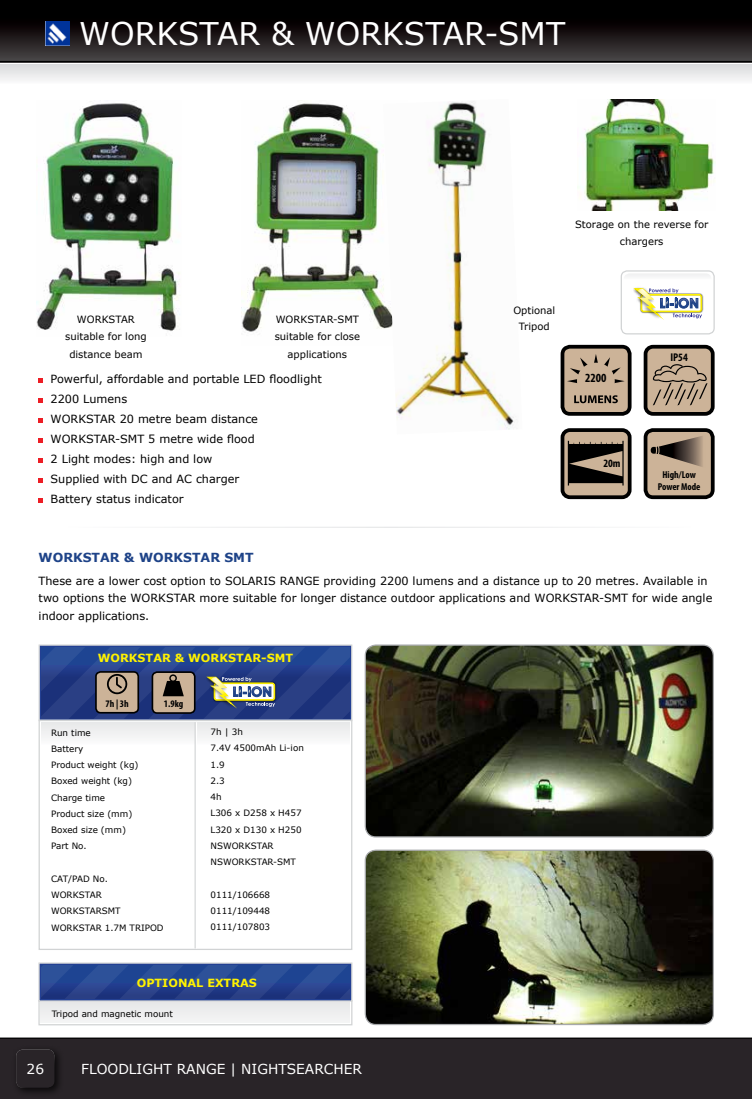
<style>
.page{position:relative;width:752px;height:1099px;background:#fff}
.page>*{position:absolute;margin:0;border:0;box-sizing:border-box;transform-origin:0 0}
.t1{font:31.25px "Verdana";color:#fff}
.t2{font:13.75px "Verdana";color:#fff}
.t3{font:700 12.5px "Verdana";color:#1e4388}
.t4{font:700 condensed 12.5px "Myriad Pro";color:#000}
.t5{font:11.25px/20px "Verdana";color:#000}
.t6{font:700 11.25px "Verdana";color:#fff200}
.t7{font:700 condensed 11.25px "Myriad Pro";color:#000}
.t8{font:10px/17.5px "Verdana";color:#000;text-align:center}
.t9{font:700 condensed 10px/12px "Myriad Pro";color:#000;text-align:center}
.t10{font:8.75px/16.2px "Verdana";color:#000}
</style>
<div class="page">
<div style="left:0;top:0;width:751px;height:62px;background:linear-gradient(to bottom,#000,#413c3d)"></div>
<hr style="left:0;top:61px;width:751px;height:1px;background:#000">
<div style="left:0;top:64px;width:751px;height:34px;background:linear-gradient(to bottom,#dedfe0,#fff)"></div>
<div style="left:0;top:1038px;width:751px;height:60px;background:#292428"></div>
<hr style="left:0;top:1037px;width:751px;height:1px;background:#000">
<img style="left:36px;top:103px;width:144px;height:228px">
<svg style="left:39px;top:378px;width:4px;height:4px"></svg>
<svg style="left:39px;top:398px;width:4px;height:4px"></svg>
<svg style="left:39px;top:418px;width:4px;height:4px"></svg>
<svg style="left:39px;top:438px;width:4px;height:4px"></svg>
<svg style="left:39px;top:458px;width:4px;height:4px"></svg>
<div style="left:39px;top:644px;width:313px;height:77px;background:linear-gradient(to bottom,#264a97,#237);border:1px solid #d1d3d4"></div>
<div style="left:39px;top:719px;width:313px;height:231px;border:1px solid #d1d3d4"></div>
<div style="left:41px;top:722px;width:308px;height:54px;background:linear-gradient(to bottom,#eeefef,#fff)"></div>
<div style="left:133px;top:684px;width:126px;height:301px;background:#fff"></div>
<img style="left:45px;top:21px;width:24px;height:24px">
<div style="left:620px;top:270px;width:94px;height:64px;border:1px solid #d1d3d4;border-radius:6px"></div>
<svg style="left:625px;top:274px;width:85px;height:46px"></svg>
<div style="left:38px;top:999px;width:314px;height:26px;border:1px solid #d1d3d4"></div>
<svg style="left:38px;top:962px;width:314px;height:39px;background:#6d7dad"></svg>
<div style="left:41px;top:1002px;width:308px;height:20px;background:#ededee"></div>
<svg style="left:41px;top:965px;width:308px;height:33px;background:#26458f"></svg>
<div style="left:12px;top:1045px;width:52px;height:52px;background:#000;opacity:.75"></div>
<div style="left:14px;top:1043px;width:42px;height:45px;background:#292428"></div>
<img style="left:241px;top:100px;width:142px;height:232px">
<img style="left:383px;top:101px;width:132px;height:329px">
<img style="left:577px;top:100px;width:137px;height:111px">
<svg style="left:39px;top:478px;width:4px;height:4px"></svg>
<svg style="left:39px;top:498px;width:4px;height:4px"></svg>
<div style="left:562px;top:430px;width:67px;height:67px;background:#ccb398;border-radius:7px"></div>
<div style="left:560px;top:428px;width:71px;height:71px;border:4px solid #000;border-radius:7px"></div>
<svg style="left:567px;top:441px;width:56px;height:44px"></svg>
<div style="left:645px;top:430px;width:67px;height:67px;background:#ccb398;border-radius:8px"></div>
<div style="left:643px;top:428px;width:71px;height:71px;border:4px solid #000;border-radius:8px"></div>
<svg style="left:650px;top:436px;width:53px;height:31px"></svg>
<div style="left:562px;top:347px;width:67px;height:67px;background:#ccb398;border-radius:8px"></div>
<div style="left:560px;top:345px;width:71px;height:71px;border:4px solid #000;border-radius:8px"></div>
<svg style="left:567px;top:354px;width:57px;height:30px"></svg>
<div style="left:576px;top:362px;width:38px;height:37px;background:#ccb398;border-radius:50%"></div>
<svg style="left:574px;top:395px;width:43px;height:8px"></svg>
<div style="left:645px;top:347px;width:67px;height:67px;background:#ccb398;border-radius:7px"></div>
<div style="left:643px;top:345px;width:71px;height:71px;border:4px solid #000;border-radius:7px"></div>
<svg style="left:652px;top:364px;width:55px;height:41px"></svg>
<img style="left:366px;top:851px;width:347px;height:173px">
<div style="left:364px;top:849px;width:349px;height:176px;border:1px solid #a7a9ac;border-radius:11px"></div>
<svg style="left:42px;top:647px;width:307px;height:71px;background:#425486"></svg>
<div style="left:169px;top:674px;width:8px;height:8px;border:1px solid #000;border-radius:50%"></div>
<img style="left:366px;top:645px;width:347px;height:191px">
<div style="left:364px;top:644px;width:349px;height:193px;border:1px solid #a7a9ac;border-radius:11px"></div>
<h1 class="t1" style="left:79px;top:12px;width:487px">WORKSTAR &amp; WORKSTAR-SMT</h1>
<p class="t8" style="left:574px;top:215px;width:135px">Storage on the reverse for chargers</p>
<p class="t8" style="left:65px;top:310px;width:83px">WORKSTAR suitable for long distance beam</p>
<p class="t8" style="left:513px;top:302px;width:43px;line-height:16.2px">Optional<br>Tripod</p>
<p class="t8" style="left:274px;top:310px;width:87px">WORKSTAR-SMT suitable for close applications</p>
<p class="t5" style="left:51px;top:368px;width:272px">Powerful, affordable and portable LED floodlight<br>2200 Lumens<br>WORKSTAR 20 metre beam distance<br>WORKSTAR-SMT 5 metre wide flood<br>2 Light modes: high and low<br>Supplied with DC and AC charger<br>Battery status indicator</p>
<p class="t4" style="left:585px;top:370px;width:23px">2200</p>
<p class="t7" style="left:603px;top:456px;width:19px">20m</p>
<p class="t7" style="left:670px;top:350px;width:19px">IP54</p>
<p class="t9" style="left:657px;top:469px;width:44px">High/Low<br>Power Mode</p>
<p class="t3" style="left:39px;top:548px;width:216px">WORKSTAR &amp; WORKSTAR SMT</p>
<p class="t5" style="left:39px;top:571px;width:675px;line-height:17.5px">These are a lower cost option to SOLARIS RANGE providing 2200 lumens and a distance up to 20 metres. Available in two options the WORKSTAR more suitable for longer distance outdoor applications and WORKSTAR-SMT for wide angle indoor applications.</p>
<p class="t6" style="left:98px;top:650px;width:196px">WORKSTAR &amp; WORKSTAR-SMT</p>
<p class="t9" style="left:105px;top:697px;width:25px">7h | 3h</p>
<p class="t9" style="left:164px;top:697px;width:21px">1.9kg</p>
<p class="t10" style="left:51px;top:724px;width:89px">Run time<br>Battery<br>Product weight (kg)<br>Boxed weight (kg)<br>Charge time<br>Product size (mm)<br>Boxed size (mm)<br>Part No.</p>
<p class="t10" style="left:51px;top:870px;width:114px">CAT/PAD No.<br>WORKSTAR<br>WORKSTARSMT<br>WORKSTAR 1.7M TRIPOD</p>
<p class="t10" style="left:210px;top:723px;width:95px">7h | 3h<br>7.4V 4500mAh Li-ion<br>1.9<br>2.3<br>4h<br>L306 x D258 x H457<br>L320 x D130 x H250<br>NSWORKSTAR<br>NSWORKSTAR-SMT</p>
<p class="t10" style="left:210px;top:886px;width:61px;text-align:justify">0111/106668<br>0111/109448<br>0111/107803</p>
<p class="t6" style="left:137px;top:974px;width:121px">OPTIONAL EXTRAS</p>
<p class="t10" style="left:52px;top:1005px;width:123px">Tripod and magnetic mount</p>
<p class="t2" style="left:27px;top:1059px;width:19px">26</p>
<p class="t2" style="left:81px;top:1059px;width:282px">FLOODLIGHT RANGE | NIGHTSEARCHER</p>
</div>
